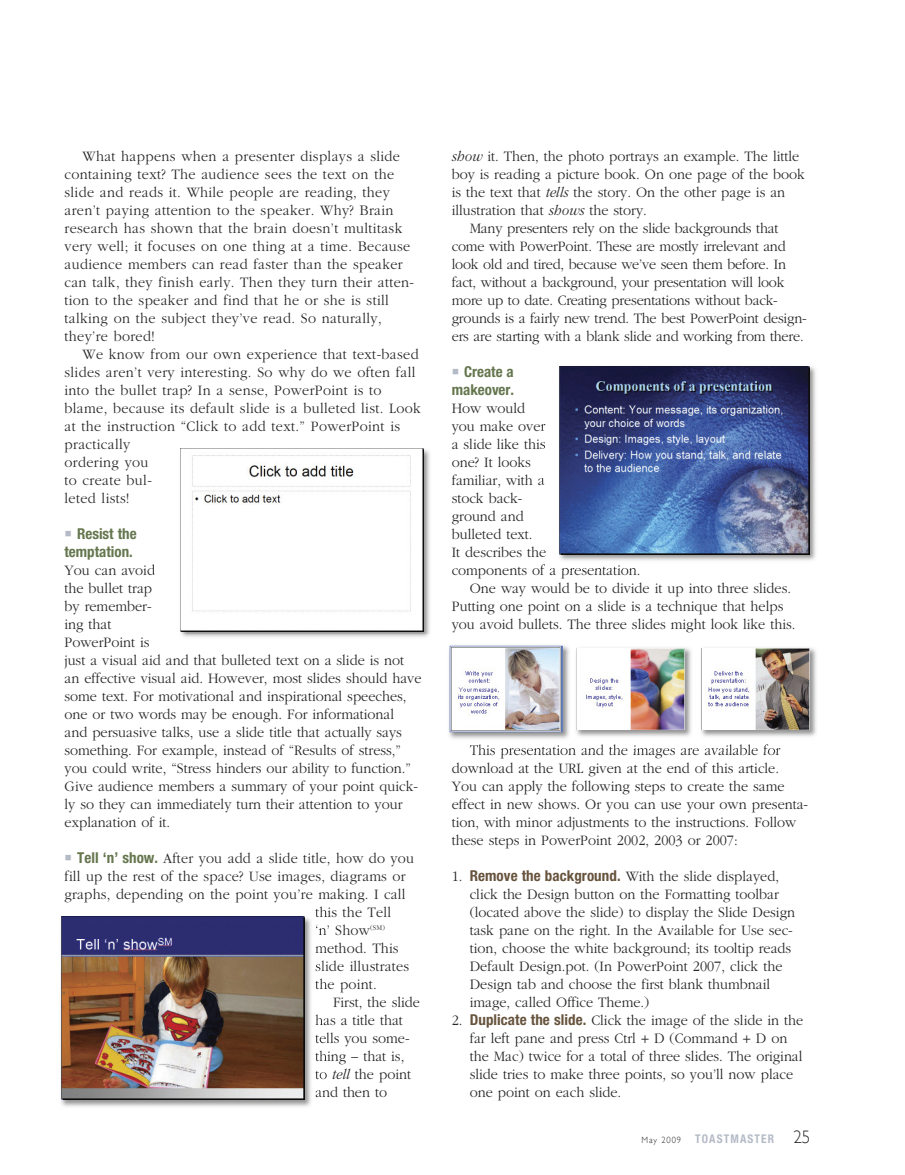
<style>
.page{position:relative;width:905px;height:1175px;background:#fff}
.page>*{position:absolute;margin:0;border:0;box-sizing:border-box;transform-origin:0 0}
.t1{font:300 15px/18px "ITC Garamond Std";color:#272627;scale:.95 1}
.t2{font:300 15px "ITC Garamond Std";letter-spacing:.025em;color:#272627;scale:.95 1}
.t3{font:700 condensed 15px "Helvetica Neue LT Std";color:#65764e}
.t4{font:700 condensed 12px "Helvetica Neue LT Std";letter-spacing:.1em;color:#b4bbc7;scale:.95 1}
.s1{font-family:"Helvetica Neue LT Std";font-weight:700;font-stretch:condensed;color:#65764e}
.s2{font-style:italic}
.s3{font-family:"Helvetica Neue LT Std";font-weight:700;font-stretch:condensed;color:#66533d}
.s4{font-family:"Gill Sans";font-weight:300;font-stretch:normal;font-size:9px;color:#272627}
.s5{font-family:"Gill Sans";font-weight:300;font-stretch:normal;font-size:18px;color:#272627}
</style>
<div class="page">
<img style="left:152px;top:448px;width:278px;height:186px">
<img style="left:158px;top:634px;width:270px;height:21px">
<img style="left:181px;top:448px;width:243px;height:183px">
<img style="left:61px;top:916px;width:265px;height:191px">
<svg style="left:315px;top:908px;width:12px;height:9px"></svg>
<svg style="left:316px;top:924px;width:11px;height:11px"></svg>
<svg style="left:315px;top:945px;width:12px;height:8px"></svg>
<svg style="left:316px;top:960px;width:11px;height:11px"></svg>
<svg style="left:315px;top:978px;width:12px;height:12px"></svg>
<svg style="left:315px;top:1014px;width:12px;height:11px"></svg>
<svg style="left:315px;top:1032px;width:12px;height:12px"></svg>
<svg style="left:315px;top:1050px;width:12px;height:12px"></svg>
<svg style="left:315px;top:1070px;width:12px;height:9px"></svg>
<svg style="left:316px;top:1089px;width:11px;height:8px"></svg>
<img style="left:62px;top:916px;width:243px;height:183px">
<img style="left:541px;top:366px;width:275px;height:205px">
<img style="left:560px;top:366px;width:249px;height:188px">
<img style="left:449px;top:648px;width:367px;height:103px">
<img style="left:470px;top:744px;width:40px;height:7px">
<img style="left:449px;top:645px;width:361px;height:87px">
<p class="t2" style="left:83px;top:150px;width:336px">What happens when a presenter displays a slide</p>
<p class="t2" style="left:65px;top:168px;width:348px">containing text? The audience sees the text on the</p>
<p class="t2" style="left:65px;top:186px;width:344px">slide and reads it. While people are reading, they</p>
<p class="t2" style="left:65px;top:204px;width:348px">aren’t paying attention to the speaker. Why? Brain</p>
<p class="t2" style="left:65px;top:222px;width:357px">research has shown that the brain doesn’t multitask</p>
<p class="t2" style="left:65px;top:240px;width:365px">very well; it focuses on one thing at a time. Because</p>
<p class="t2" style="left:65px;top:258px;width:357px">audience members can read faster than the speaker</p>
<p class="t2" style="left:65px;top:276px;width:369px">can talk, they finish early. Then they turn their atten-</p>
<p class="t2" style="left:65px;top:294px;width:343px">tion to the speaker and find that he or she is still</p>
<p class="t2" style="left:65px;top:312px;width:335px">talking on the subject they’ve read. So naturally,</p>
<p class="t2" style="left:65px;top:330px;width:96px">they’re bored!</p>
<p class="t2" style="left:83px;top:348px;width:355px">We know from our own experience that text-based</p>
<p class="t2" style="left:65px;top:366px;width:371px">slides aren’t very interesting. So why do we often fall</p>
<p class="t2" style="left:65px;top:384px;width:335px">into the bullet trap? In a sense, PowerPoint is to</p>
<p class="t2" style="left:65px;top:402px;width:376px">blame, because its default slide is a bulleted list. Look</p>
<p class="t2" style="left:65px;top:420px;width:355px">at the instruction “Click to add text.” PowerPoint is</p>
<p class="t2" style="left:65px;top:438px;width:71px">practically</p>
<p class="t2" style="left:65px;top:456px;width:90px">ordering you</p>
<p class="t2" style="left:65px;top:474px;width:93px">to create bul-</p>
<p class="t2" style="left:65px;top:492px;width:70px">leted lists!</p>
<p class="t1" style="left:65px;top:526px;width:377px;text-indent:13px"><span class="s1">Resist the<br>temptation.<br></span>You can avoid<br>the bullet trap<br>by remember-<br>ing that<br>PowerPoint is<br>just a visual aid and that bulleted text on a slide is not an effective visual aid. However, most slides should have some text. For motivational and inspirational speeches, one or two words may be enough. For informational<br>and persuasive talks, use a slide title that actually says something. For example, instead of “Results of stress,” you could write, “Stress hinders our ability to function.” Give audience members a summary of your point quick&shy;ly so they can immediately turn their attention to your explanation of it.</p>
<p class="t1" style="left:77px;top:850px;width:356px"><span class="s1">Tell ‘n’ show.</span> After you add a slide title, how do you</p>
<p class="t1" style="left:65px;top:868px;width:360px">fill up the rest of the space? Use images, diagrams or</p>
<p class="t1" style="left:65px;top:886px;width:360px">graphs, depending on the point you’re making. I call</p>
<p class="t1" style="left:315px;top:904px;width:81px">this the Tell</p>
<p class="t1" style="left:315px;top:922px;width:75px">‘n’ Show<sup>(SM)</sup></p>
<p class="t1" style="left:315px;top:940px;width:89px">method. This</p>
<p class="t1" style="left:315px;top:958px;width:100px">slide illustrates</p>
<p class="t1" style="left:315px;top:976px;width:66px">the point.</p>
<p class="t1" style="left:333px;top:994px;width:93px">First, the slide</p>
<p class="t1" style="left:315px;top:1012px;width:94px">has a title that</p>
<p class="t1" style="left:315px;top:1030px;width:101px">tells you some-</p>
<p class="t1" style="left:315px;top:1048px;width:95px">thing – that is,</p>
<p class="t1" style="left:315px;top:1066px;width:102px">to <span class="s2">tell</span> the point</p>
<p class="t1" style="left:315px;top:1084px;width:77px">and then to</p>
<p class="t1" style="left:452px;top:148px;width:367px"><span class="s2">show</span> it. Then, the photo portrays an example. The little</p>
<p class="t1" style="left:452px;top:166px;width:373px">boy is reading a picture book. On one page of the book</p>
<p class="t1" style="left:452px;top:184px;width:352px">is the text that <span class="s2">tells</span> the story. On the other page is an</p>
<p class="t1" style="left:452px;top:202px;width:207px">illustration that <span class="s2">shows</span> the story.</p>
<p class="t1" style="left:470px;top:220px;width:326px">Many presenters rely on the slide backgrounds that</p>
<p class="t1" style="left:452px;top:238px;width:353px">come with PowerPoint. These are mostly irrelevant and</p>
<p class="t1" style="left:452px;top:256px;width:353px">look old and tired, because we’ve seen them before. In</p>
<p class="t1" style="left:452px;top:274px;width:352px">fact, without a background, your presentation will look</p>
<p class="t1" style="left:452px;top:292px;width:344px">more up to date. Creating presentations without back-</p>
<p class="t1" style="left:452px;top:310px;width:375px">grounds is a fairly new trend. The best PowerPoint design-</p>
<p class="t1" style="left:452px;top:328px;width:372px">ers are starting with a blank slide and working from there.</p>
<p class="t3" style="left:464px;top:366px;width:51px">Create a</p>
<p class="t3" style="left:452px;top:384px;width:64px">makeover.</p>
<p class="t1" style="left:452px;top:400px;width:79px">How would</p>
<p class="t1" style="left:452px;top:418px;width:100px">you make over</p>
<p class="t1" style="left:452px;top:436px;width:100px">a slide like this</p>
<p class="t1" style="left:452px;top:454px;width:85px">one? It looks</p>
<p class="t1" style="left:452px;top:472px;width:99px">familiar, with a</p>
<p class="t1" style="left:452px;top:490px;width:76px">stock back-</p>
<p class="t1" style="left:452px;top:508px;width:77px">ground and</p>
<p class="t1" style="left:452px;top:526px;width:87px">bulleted text.</p>
<p class="t1" style="left:452px;top:544px;width:101px">It describes the</p>
<p class="t1" style="left:452px;top:562px;width:200px">components of a presentation.</p>
<p class="t1" style="left:470px;top:580px;width:340px">One way would be to divide it up into three slides.</p>
<p class="t1" style="left:452px;top:598px;width:350px">Putting one point on a slide is a technique that helps</p>
<p class="t1" style="left:452px;top:616px;width:363px">you avoid bullets. The three slides might look like this.</p>
<p class="t1" style="left:452px;top:742px;width:376px;text-indent:18px">This presentation and the images are available for download at the URL given at the end of this article.<br>You can apply the following steps to create the same effect in new shows. Or you can use your own presenta&shy;tion, with minor adjustments to the instructions. Follow these steps in PowerPoint 2002, 2003 or 2007:</p>
<p class="t1" style="left:470px;top:868px;width:344px;text-indent:-18px">1. <span class="s3">Remove the background.</span> With the slide displayed, click the Design button on the Formatting toolbar (located above the slide) to display the Slide Design task pane on the right. In the Available for Use sec&shy;tion, choose the white background; its tooltip reads Default Design.pot. (In PowerPoint 2007, click the Design tab and choose the first blank thumbnail image, called Office Theme.)</p>
<p class="t1" style="left:470px;top:1012px;width:352px;text-indent:-18px">2. <span class="s3">Duplicate the slide.</span> Click the image of the slide in the far left pane and press Ctrl + D (Command + D on the Mac) twice for a total of three slides. The original slide tries to make three points, so you’ll now place one point on each slide.</p>
<p class="t4" style="left:641px;top:1134px;width:179px"><span class="s4">May 2009</span> TOASTMASTER <span class="s5">25</span></p>
</div>
